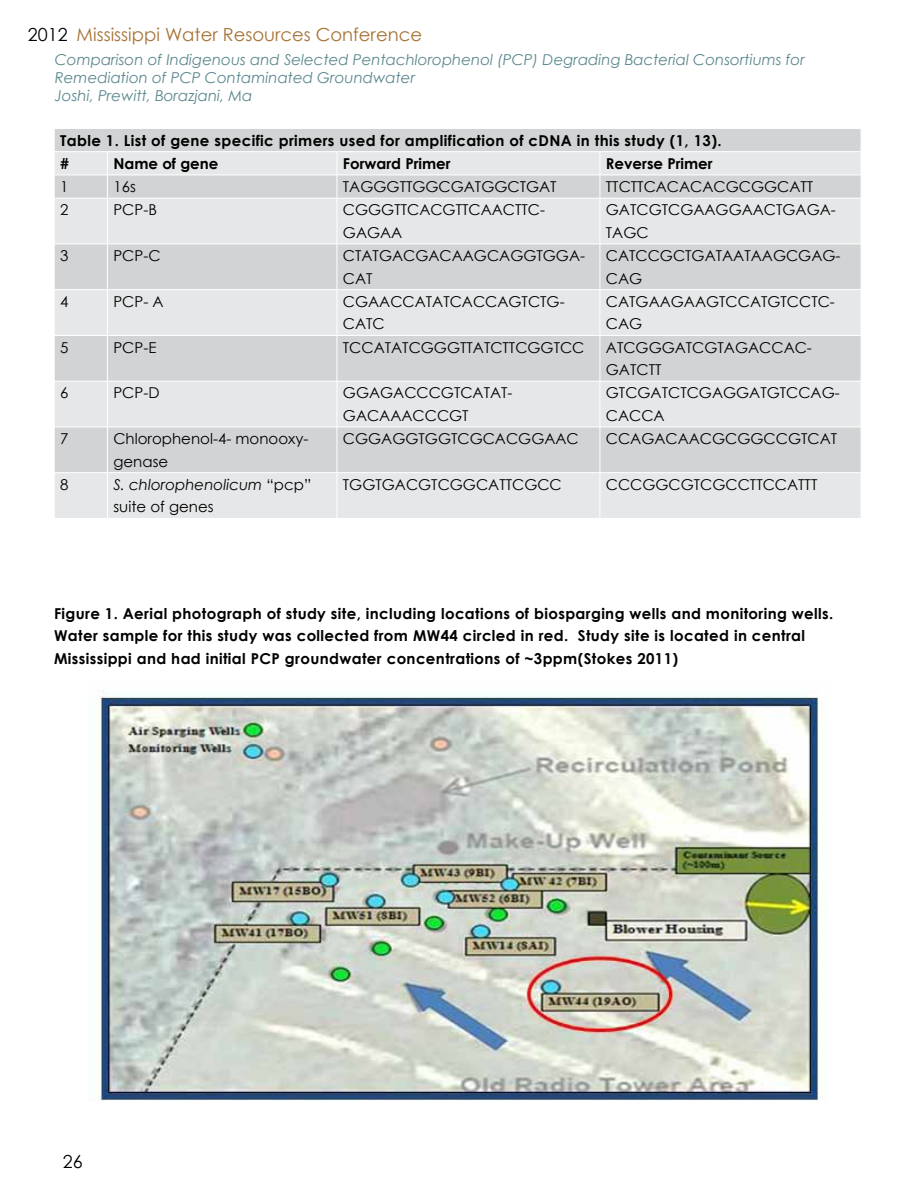
<style>
.page{position:relative;width:918px;height:1188px;background:#fff}
.page>*{position:absolute;margin:0;border:0;box-sizing:border-box;transform-origin:0 0}
.t1{font:18px "Century Gothic";color:#a67233}
.t2{font:18px "Century Gothic";color:#000}
.t3{font:15px/22.5px "Century Gothic";color:#000}
.t4{font:700 15px/22.5px "Century Gothic";letter-spacing:.025em;color:#000}
.t5{font:italic 15px/18px "Century Gothic";color:#5a878c}
.t6{font:700 15px "Century Gothic";color:#000}
.t7{font:italic 15px/22.5px "Century Gothic";color:#000}
.s1{color:#000}
.s2{font-style:normal}
</style>
<div class="page">
<div style="left:55px;top:129px;width:806px;height:22px;background:#d1d3d4"></div>
<svg style="left:55px;top:152px;width:806px;height:366px;background:#dddedf"></svg>
<hr style="left:54px;top:175px;width:53px;height:1px;background:#fff">
<svg style="left:54px;top:129px;width:1px;height:68px"></svg>
<hr style="left:107px;top:175px;width:230px;height:1px;background:#fff">
<svg style="left:107px;top:152px;width:1px;height:46px"></svg>
<hr style="left:337px;top:175px;width:263px;height:1px;background:#fff">
<svg style="left:337px;top:152px;width:1px;height:46px"></svg>
<hr style="left:600px;top:175px;width:261px;height:1px;background:#fff">
<svg style="left:600px;top:152px;width:1px;height:46px"></svg>
<hr style="left:54px;top:198px;width:53px;height:1px;background:#fff">
<hr style="left:107px;top:198px;width:230px;height:1px;background:#fff">
<hr style="left:107px;top:198px;width:1px;height:46px;background:#fff">
<hr style="left:337px;top:198px;width:263px;height:1px;background:#fff">
<hr style="left:337px;top:198px;width:1px;height:46px;background:#fff">
<hr style="left:600px;top:198px;width:261px;height:1px;background:#fff">
<hr style="left:600px;top:198px;width:1px;height:46px;background:#fff">
<hr style="left:54px;top:244px;width:53px;height:1px;background:#fff">
<hr style="left:107px;top:244px;width:230px;height:1px;background:#fff">
<hr style="left:107px;top:244px;width:1px;height:46px;background:#fff">
<hr style="left:337px;top:244px;width:263px;height:1px;background:#fff">
<hr style="left:337px;top:244px;width:1px;height:46px;background:#fff">
<hr style="left:600px;top:244px;width:261px;height:1px;background:#fff">
<hr style="left:600px;top:244px;width:1px;height:46px;background:#fff">
<hr style="left:54px;top:289px;width:53px;height:1px;background:#fff">
<hr style="left:107px;top:289px;width:230px;height:1px;background:#fff">
<hr style="left:107px;top:290px;width:1px;height:45px;background:#fff">
<hr style="left:337px;top:289px;width:263px;height:1px;background:#fff">
<hr style="left:337px;top:290px;width:1px;height:45px;background:#fff">
<hr style="left:600px;top:289px;width:261px;height:1px;background:#fff">
<hr style="left:600px;top:290px;width:1px;height:45px;background:#fff">
<hr style="left:54px;top:335px;width:53px;height:1px;background:#fff">
<hr style="left:107px;top:335px;width:230px;height:1px;background:#fff">
<hr style="left:107px;top:336px;width:1px;height:45px;background:#fff">
<hr style="left:337px;top:335px;width:263px;height:1px;background:#fff">
<hr style="left:337px;top:336px;width:1px;height:45px;background:#fff">
<hr style="left:600px;top:335px;width:261px;height:1px;background:#fff">
<hr style="left:600px;top:336px;width:1px;height:45px;background:#fff">
<hr style="left:54px;top:381px;width:53px;height:1px;background:#fff">
<hr style="left:107px;top:381px;width:230px;height:1px;background:#fff">
<hr style="left:107px;top:381px;width:1px;height:46px;background:#fff">
<hr style="left:337px;top:381px;width:263px;height:1px;background:#fff">
<hr style="left:337px;top:381px;width:1px;height:46px;background:#fff">
<hr style="left:600px;top:381px;width:261px;height:1px;background:#fff">
<hr style="left:600px;top:381px;width:1px;height:46px;background:#fff">
<hr style="left:54px;top:427px;width:53px;height:1px;background:#fff">
<hr style="left:107px;top:427px;width:230px;height:1px;background:#fff">
<hr style="left:107px;top:427px;width:1px;height:45px;background:#fff">
<hr style="left:337px;top:427px;width:263px;height:1px;background:#fff">
<hr style="left:337px;top:427px;width:1px;height:45px;background:#fff">
<hr style="left:600px;top:427px;width:261px;height:1px;background:#fff">
<hr style="left:600px;top:427px;width:1px;height:45px;background:#fff">
<hr style="left:54px;top:472px;width:53px;height:1px;background:#fff">
<hr style="left:107px;top:472px;width:230px;height:1px;background:#fff">
<hr style="left:107px;top:473px;width:1px;height:45px;background:#fff">
<hr style="left:337px;top:472px;width:263px;height:1px;background:#fff">
<hr style="left:337px;top:473px;width:1px;height:45px;background:#fff">
<hr style="left:600px;top:472px;width:261px;height:1px;background:#fff">
<hr style="left:600px;top:473px;width:1px;height:45px;background:#fff">
<img style="left:88px;top:690px;width:731px;height:410px">
<p class="t1" style="left:28px;top:21px;width:396px"><span class="s1">2012</span> Mississippi Water Resources Conference</p>
<p class="t5" style="left:55px;top:51px;width:752px">Comparison of Indigenous and Selected Pentachlorophenol (PCP) Degrading Bacterial Consortiums for<br>Remediation of PCP Contaminated Groundwater<br>Joshi, Prewitt, Borazjani, Ma</p>
<p class="t4" style="left:60px;top:128px;width:663px;line-height:23.2px">Table 1. List of gene specific primers used for amplification of cDNA in this study (1, 13). #</p>
<p class="t6" style="left:113px;top:152px;width:106px">Name of gene</p>
<p class="t6" style="left:343px;top:152px;width:109px">Forward Primer</p>
<p class="t6" style="left:606px;top:152px;width:108px">Reverse Primer</p>
<p class="t3" style="left:60px;top:175px;width:10px">1</p>
<p class="t3" style="left:113px;top:175px;width:24px">16s</p>
<p class="t3" style="left:343px;top:175px;width:215px">TAGGGTTGGCGATGGCTGAT</p>
<p class="t3" style="left:606px;top:175px;width:209px">TTCTTCACACACGCGGCATT</p>
<p class="t3" style="left:60px;top:199px;width:10px">2</p>
<p class="t3" style="left:113px;top:199px;width:45px">PCP-B</p>
<p class="t3" style="left:343px;top:199px;width:204px">CGGGTTCACGTTCAACTTC-<br>GAGAA</p>
<p class="t3" style="left:606px;top:199px;width:231px">GATCGTCGAAGGAACTGAGA-<br>TAGC</p>
<p class="t3" style="left:60px;top:244px;width:10px">3</p>
<p class="t3" style="left:113px;top:244px;width:49px">PCP-C</p>
<p class="t3" style="left:343px;top:244px;width:244px">CTATGACGACAAGCAGGTGGA-<br>CAT</p>
<p class="t3" style="left:606px;top:244px;width:236px">CATCCGCTGATAATAAGCGAG-<br>CAG</p>
<p class="t3" style="left:60px;top:290px;width:10px">4</p>
<p class="t3" style="left:113px;top:290px;width:52px">PCP- A</p>
<p class="t3" style="left:343px;top:290px;width:223px">CGAACCATATCACCAGTCTG-<br>CATC</p>
<p class="t3" style="left:606px;top:290px;width:230px">CATGAAGAAGTCCATGTCCTC-<br>CAG</p>
<p class="t3" style="left:60px;top:336px;width:10px">5</p>
<p class="t3" style="left:113px;top:336px;width:44px">PCP-E</p>
<p class="t3" style="left:343px;top:336px;width:243px">TCCATATCGGGTTATCTTCGGTCC</p>
<p class="t3" style="left:606px;top:336px;width:207px">ATCGGGATCGTAGACCAC-<br>GATCTT</p>
<p class="t3" style="left:60px;top:382px;width:10px">6</p>
<p class="t3" style="left:113px;top:382px;width:48px">PCP-D</p>
<p class="t3" style="left:343px;top:382px;width:171px">GGAGACCCGTCATAT-<br>GACAAACCCGT</p>
<p class="t3" style="left:606px;top:382px;width:235px">GTCGATCTCGAGGATGTCCAG-<br>CACCA</p>
<p class="t3" style="left:60px;top:427px;width:10px">7</p>
<p class="t3" style="left:113px;top:427px;width:196px">Chlorophenol-4- monooxy&shy;genase</p>
<p class="t3" style="left:343px;top:427px;width:237px">CGGAGGTGGTCGCACGGAAC</p>
<p class="t3" style="left:606px;top:427px;width:233px">CCAGACAACGCGGCCGTCAT</p>
<p class="t3" style="left:60px;top:473px;width:10px">8</p>
<p class="t7" style="left:113px;top:473px;width:199px">S. chlorophenolicum <span class="s2">“pcp” suite of genes</span></p>
<p class="t3" style="left:343px;top:473px;width:220px">TGGTGACGTCGGCATTCGCC</p>
<p class="t3" style="left:606px;top:473px;width:213px">CCCGGCGTCGCCTTCCATTT</p>
<p class="t4" style="left:54px;top:601px;width:781px">Figure 1. Aerial photograph of study site, including locations of biosparging wells and monitoring wells.<br>Water sample for this study was collected from MW44 circled in red. Study site is located in central<br>Mississippi and had initial PCP groundwater concentrations of ~3ppm(Stokes 2011)</p>
<p class="t2" style="left:63px;top:1149px;width:21px">26</p>
</div>
